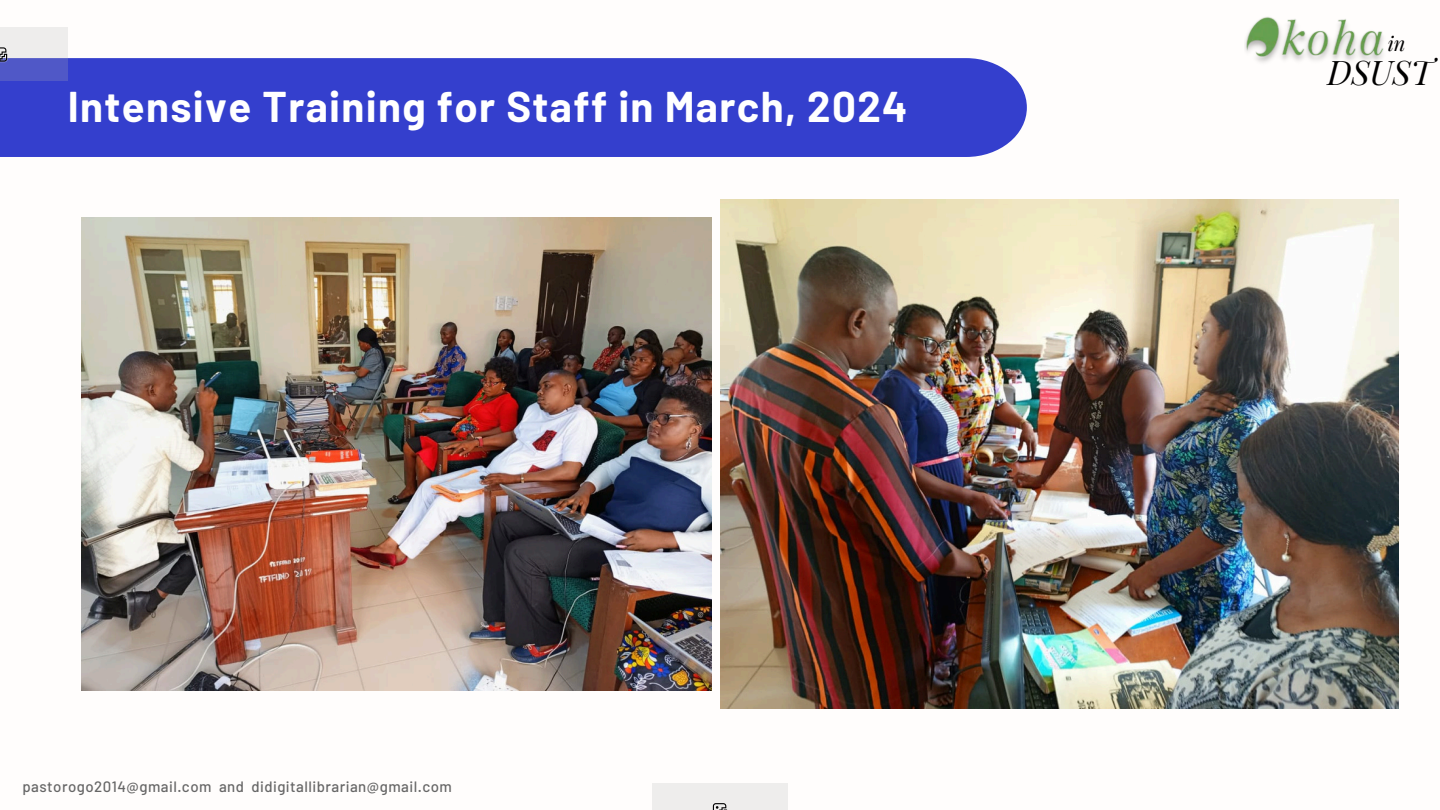
<style>
.page{position:relative;width:1440px;height:810px;background:#fff}
.page>*{position:absolute;margin:0;border:0;box-sizing:border-box;transform-origin:0 0}
.t1{font:700 42px "Barlow";letter-spacing:.03em;color:#fff}
.t2{font:italic 33.2px "Playfair Display";color:#000}
.t3{font:italic 20px "Playfair Display";color:#000}
.t4{font:500 15px "Barlow";letter-spacing:.03em;color:#666}
</style>
<div class="page">
<div style="left:0;top:58px;width:1027px;height:99px;background:#343fcd"></div>
<div style="left:0;top:27px;width:68px;height:54px;background:#b5b5b5;opacity:.22"></div>
<svg style="left:0;top:45px;width:9px;height:18px"></svg>
<div style="left:652px;top:783px;width:136px;height:27px;background:#eeedec"></div>
<svg style="left:712px;top:803px;width:15px;height:7px"></svg>
<img style="left:81px;top:218px;width:631px;height:473px">
<img style="left:720px;top:200px;width:679px;height:509px">
<img style="left:1244px;top:16px;width:140px;height:47px">
<h1 class="t1" style="left:68px;top:80px;width:841px">Intensive Training for Staff in March, 2024</h1>
<p class="t4" style="left:22px;top:777px;width:431px">pastorogo2014@gmail.com and didigitallibrarian@gmail.com</p>
<p class="t3" style="left:1388px;top:29px;width:19px">in</p>
<h2 class="t2" style="left:1327px;top:49px;width:107px">DSUST</h2>
</div>
